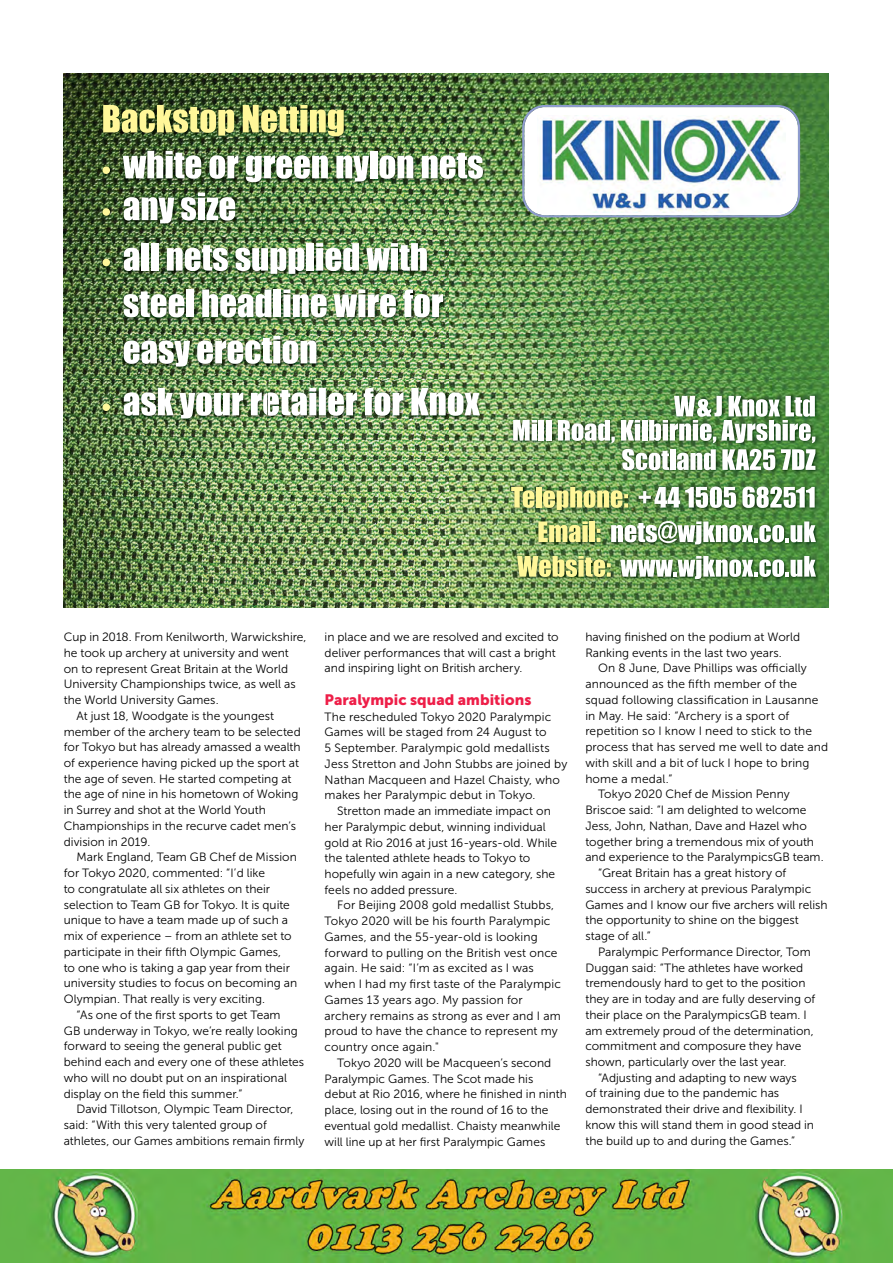
<style>
.page{position:relative;width:893px;height:1263px;background:#fff}
.page>*{position:absolute;margin:0;border:0;box-sizing:border-box;transform-origin:0 0}
.crosshead{font:15px "Museo Sans 900";letter-spacing:.005em;color:#ee1e48}
.body_indent{font:12px/15.8px "Museo Sans 300";letter-spacing:.005em;color:#000}
.body_1st_para{font:12px/15.8px "Museo Sans 300";letter-spacing:.015em;color:#000}
</style>
<div class="page">
<img style="left:0;top:1169px;width:893px;height:94px">
<img style="left:64px;top:74px;width:386px;height:534px">
<img style="left:580px;top:74px;width:248px;height:306px">
<img style="left:450px;top:74px;width:130px;height:19px">
<img style="left:73px;top:93px;width:507px;height:287px">
<img style="left:73px;top:380px;width:195px;height:78px">
<svg style="left:103px;top:105px;width:131px;height:31px;background:#a8ae67"></svg>
<svg style="left:243px;top:105px;width:101px;height:31px;background:#b1b86e"></svg>
<svg style="left:102px;top:166px;width:8px;height:8px"></svg>
<svg style="left:123px;top:151px;width:78px;height:28px"></svg>
<svg style="left:209px;top:155px;width:29px;height:24px"></svg>
<svg style="left:246px;top:155px;width:82px;height:27px"></svg>
<svg style="left:336px;top:155px;width:33px;height:26px"></svg>
<div style="left:370px;top:151px;width:7px;height:27px;background:#fff"></div>
<svg style="left:379px;top:155px;width:34px;height:24px"></svg>
<svg style="left:422px;top:153px;width:61px;height:26px"></svg>
<svg style="left:102px;top:208px;width:8px;height:8px"></svg>
<svg style="left:124px;top:197px;width:50px;height:26px"></svg>
<svg style="left:181px;top:193px;width:54px;height:28px"></svg>
<svg style="left:102px;top:259px;width:8px;height:7px"></svg>
<svg style="left:124px;top:248px;width:15px;height:23px"></svg>
<div style="left:142px;top:243px;width:7px;height:28px;background:#fff"></div>
<div style="left:151px;top:243px;width:7px;height:28px;background:#fff"></div>
<svg style="left:167px;top:245px;width:61px;height:26px"></svg>
<svg style="left:235px;top:248px;width:69px;height:26px"></svg>
<div style="left:307px;top:243px;width:7px;height:28px;background:#fff"></div>
<svg style="left:316px;top:243px;width:43px;height:28px"></svg>
<svg style="left:366px;top:243px;width:61px;height:28px"></svg>
<svg style="left:124px;top:291px;width:60px;height:26px"></svg>
<div style="left:187px;top:289px;width:7px;height:28px;background:#fff"></div>
<svg style="left:202px;top:289px;width:69px;height:28px"></svg>
<div style="left:274px;top:289px;width:7px;height:28px;background:#fff"></div>
<svg style="left:283px;top:289px;width:44px;height:28px"></svg>
<img style="left:334px;top:289px;width:62px;height:28px">
<svg style="left:403px;top:289px;width:40px;height:28px"></svg>
<svg style="left:124px;top:340px;width:66px;height:27px"></svg>
<img style="left:197px;top:336px;width:119px;height:28px">
<svg style="left:102px;top:403px;width:8px;height:8px"></svg>
<img style="left:124px;top:388px;width:119px;height:31px">
<svg style="left:251px;top:388px;width:17px;height:28px"></svg>
<img style="left:522px;top:105px;width:278px;height:112px">
<img style="left:268px;top:380px;width:560px;height:228px">
<img style="left:280px;top:388px;width:184px;height:28px">
<svg style="left:513px;top:420px;width:24px;height:21px"></svg>
<div style="left:539px;top:420px;width:5px;height:21px;background:#fff"></div>
<div style="left:546px;top:420px;width:5px;height:21px;background:#fff"></div>
<svg style="left:558px;top:420px;width:57px;height:23px"></svg>
<svg style="left:621px;top:420px;width:19px;height:21px"></svg>
<div style="left:642px;top:420px;width:5px;height:21px;background:#fff"></div>
<img style="left:649px;top:396px;width:166px;height:47px">
<svg style="left:622px;top:449px;width:47px;height:21px"></svg>
<div style="left:670px;top:449px;width:5px;height:21px;background:#fff"></div>
<svg style="left:677px;top:449px;width:39px;height:21px"></svg>
<svg style="left:722px;top:449px;width:53px;height:21px"></svg>
<svg style="left:781px;top:449px;width:34px;height:21px"></svg>
<svg style="left:511px;top:487px;width:23px;height:21px"></svg>
<div style="left:536px;top:487px;width:5px;height:20px;background:#fff799"></div>
<svg style="left:543px;top:487px;width:85px;height:23px;background:#b0bc70"></svg>
<svg style="left:639px;top:486px;width:97px;height:22px"></svg>
<svg style="left:742px;top:486px;width:73px;height:22px"></svg>
<svg style="left:538px;top:521px;width:50px;height:21px"></svg>
<div style="left:589px;top:521px;width:6px;height:21px;background:#fff799"></div>
<svg style="left:597px;top:529px;width:4px;height:13px"></svg>
<svg style="left:611px;top:521px;width:205px;height:23px"></svg>
<svg style="left:517px;top:556px;width:94px;height:21px;background:#c2c979"></svg>
<svg style="left:620px;top:556px;width:196px;height:23px"></svg>
<p class="body_indent" style="left:64px;top:629px;width:244px">Cup in 2018. From Kenilworth, Warwickshire, he took up archery at university and went on to represent Great Britain at the World University Championships twice, as well as the World University Games.</p>
<p class="body_indent" style="left:64px;top:708px;width:238px;text-indent:13px">At just 18, Woodgate is the youngest member of the archery team to be selected for Tokyo but has already amassed a wealth of experience having picked up the sport at the age of seven. He started competing at the age of nine in his hometown of Woking in Surrey and shot at the World Youth Championships in the recurve cadet men’s division in 2019.</p>
<p class="body_indent" style="left:64px;top:849px;width:235px;text-indent:13px">Mark England, Team GB Chef de Mission for Tokyo 2020, commented: “I’d like<br>to congratulate all six athletes on their selection to Team GB for Tokyo. It is quite unique to have a team made up of such a mix of experience – from an athlete set to participate in their fifth Olympic Games,<br>to one who is taking a gap year from their university studies to focus on becoming an Olympian. That really is very exciting.</p>
<p class="body_indent" style="left:64px;top:1007px;width:242px;text-indent:13px">“As one of the first sports to get Team<br>GB underway in Tokyo, we’re really looking forward to seeing the general public get behind each and every one of these athletes who will no doubt put on an inspirational display on the field this summer.”</p>
<p class="body_indent" style="left:64px;top:1101px;width:242px;text-indent:13px">David Tillotson, Olympic Team Director, said: “With this very talented group of athletes, our Games ambitions remain firmly</p>
<p class="body_indent" style="left:325px;top:629px;width:236px">in place and we are resolved and excited to deliver performances that will cast a bright and inspiring light on British archery.</p>
<p class="crosshead" style="left:325px;top:691px;width:208px">Paralympic squad ambitions</p>
<p class="body_1st_para" style="left:325px;top:709px;width:244px">The rescheduled Tokyo 2020 Paralympic Games will be staged from 24 August to<br>5 September. Paralympic gold medallists Jess Stretton and John Stubbs are joined by Nathan Macqueen and Hazel Chaisty, who makes her Paralympic debut in Tokyo.</p>
<p class="body_indent" style="left:325px;top:803px;width:234px;text-indent:13px">Stretton made an immediate impact on her Paralympic debut, winning individual gold at Rio 2016 at just 16-years-old. While the talented athlete heads to Tokyo to hopefully win again in a new category, she feels no added pressure.</p>
<p class="body_indent" style="left:325px;top:897px;width:238px;text-indent:13px">For Beijing 2008 gold medallist Stubbs, Tokyo 2020 will be his fourth Paralympic Games, and the 55-year-old is looking forward to pulling on the British vest once again. He said: “I’m as excited as I was when I had my first taste of the Paralympic Games 13 years ago. My passion for archery remains as strong as ever and I am proud to have the chance to represent my country once again."</p>
<p class="body_indent" style="left:325px;top:1055px;width:244px;text-indent:13px">Tokyo 2020 will be Macqueen’s second Paralympic Games. The Scot made his debut at Rio 2016, where he finished in ninth place, losing out in the round of 16 to the eventual gold medallist. Chaisty meanwhile will line up at her first Paralympic Games</p>
<p class="body_indent" style="left:585px;top:629px;width:216px">having finished on the podium at World<br>Ranking events in the last two years.</p>
<p class="body_indent" style="left:585px;top:660px;width:244px;text-indent:13px">On 8 June, Dave Phillips was officially announced as the fifth member of the squad following classification in Lausanne in May. He said: “Archery is a sport of repetition so I know I need to stick to the process that has served me well to date and with skill and a bit of luck I hope to bring home a medal.”</p>
<p class="body_indent" style="left:585px;top:786px;width:240px;text-indent:13px">Tokyo 2020 Chef de Mission Penny Briscoe said: “I am delighted to welcome Jess, John, Nathan, Dave and Hazel who together bring a tremendous mix of youth and experience to the ParalympicsGB team.</p>
<p class="body_indent" style="left:585px;top:865px;width:244px;text-indent:13px">“Great Britain has a great history of success in archery at previous Paralympic Games and I know our five archers will relish the opportunity to shine on the biggest stage of all.”</p>
<p class="body_indent" style="left:585px;top:944px;width:231px;text-indent:13px">Paralympic Performance Director, Tom Duggan said: “The athletes have worked tremendously hard to get to the position they are in today and are fully deserving of their place on the ParalympicsGB team. I am extremely proud of the determination, commitment and composure they have shown, particularly over the last year.</p>
<p class="body_indent" style="left:585px;top:1070px;width:230px;text-indent:13px">“Adjusting and adapting to new ways<br>of training due to the pandemic has demonstrated their drive and flexibility. I know this will stand them in good stead in the build up to and during the Games.”</p>
</div>
